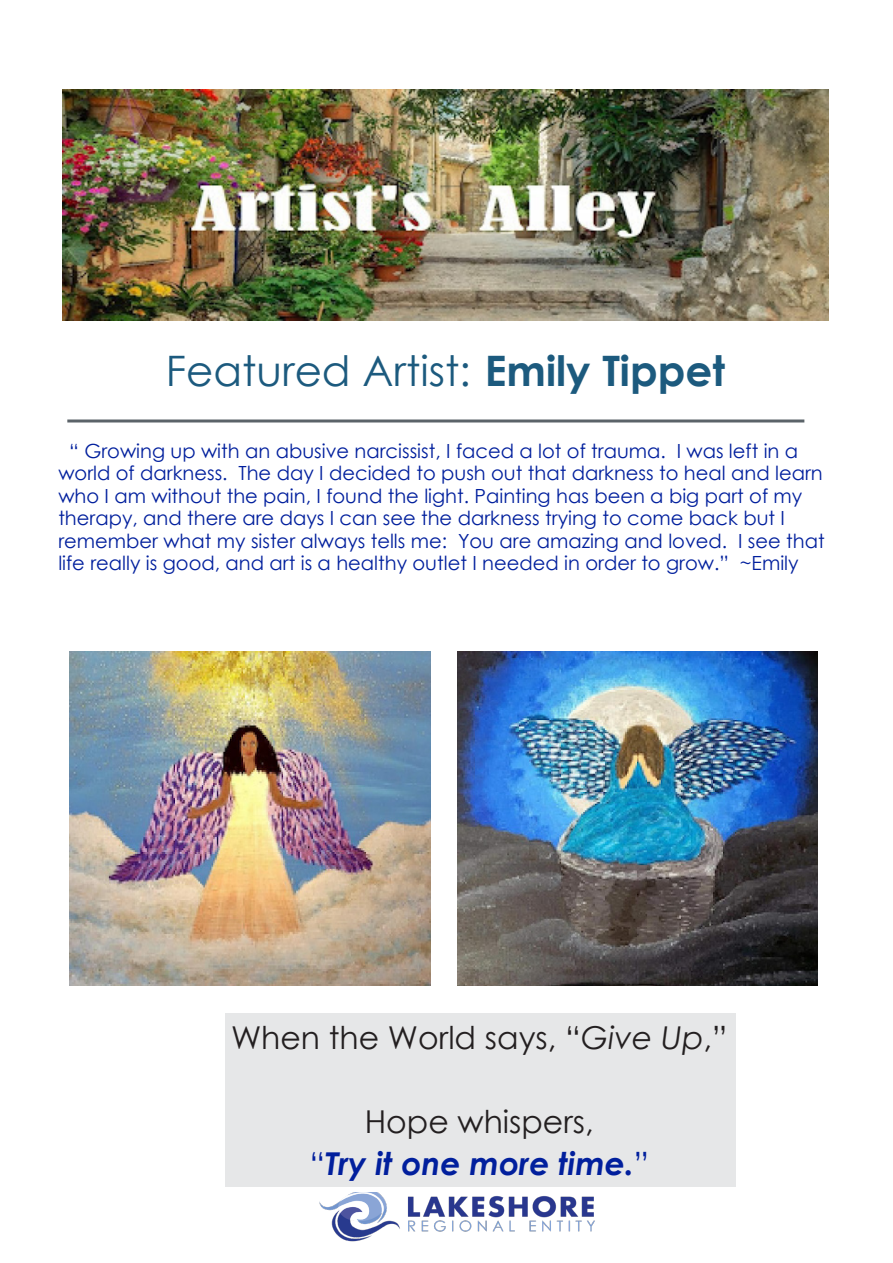
<style>
.page{position:relative;width:893px;height:1263px;background:#fff}
.page>*{position:absolute;margin:0;border:0;box-sizing:border-box;transform-origin:0 0}
.t1{font:42px "Century Gothic";color:#1c5a7e}
._42_Header_gray_Bitt{font:31.5px "Century Gothic";color:#231f20}
._42_Header_gray_Bitt-2{font:italic 700 31.5px "Century Gothic";color:#011f9d}
._10_Subheader_gray_S{font:19.5px/22.5px "Century Gothic";color:#011f9d}
.s1{font-weight:700}
.s2{font-style:italic}
.s3{font-weight:400;font-style:normal}
</style>
<div class="page">
<img style="left:63px;top:89px;width:765px;height:231px">
<img style="left:69px;top:651px;width:361px;height:334px">
<hr style="left:67px;top:419px;width:737px;height:3px;background:#5b6369">
<img style="left:457px;top:651px;width:361px;height:334px">
<div style="left:225px;top:1013px;width:510px;height:174px;background:#e6e7e8"></div>
<img style="left:319px;top:1192px;width:276px;height:50px">
<p class="t1" style="left:166px;top:341px;width:561px">Featured Artist: <span class="s1">Emily Tippet</span></p>
<p class="_10_Subheader_gray_S" style="left:58px;top:439px;width:768px;text-indent:11px">“ Growing up with an abusive narcissist, I faced a lot of trauma. I was left in a world of darkness. The day I decided to push out that darkness to heal and learn who I am without the pain, I found the light. Painting has been a big part of my therapy, and there are days I can see the darkness trying to come back but I remember what my sister always tells me: You are amazing and loved. I see that life really is good, and art is a healthy outlet I needed in order to grow.” ~Emily</p>
<p class="_42_Header_gray_Bitt" style="left:231px;top:1016px;width:498px">When the World says, “<span class="s2">Give Up</span>,”</p>
<p class="_42_Header_gray_Bitt" style="left:365px;top:1100px;width:231px">Hope whispers,</p>
<p class="_42_Header_gray_Bitt-2" style="left:309px;top:1140px;width:341px"><span class="s3">“</span>Try it one more time.<span class="s3">”</span></p>
</div>
